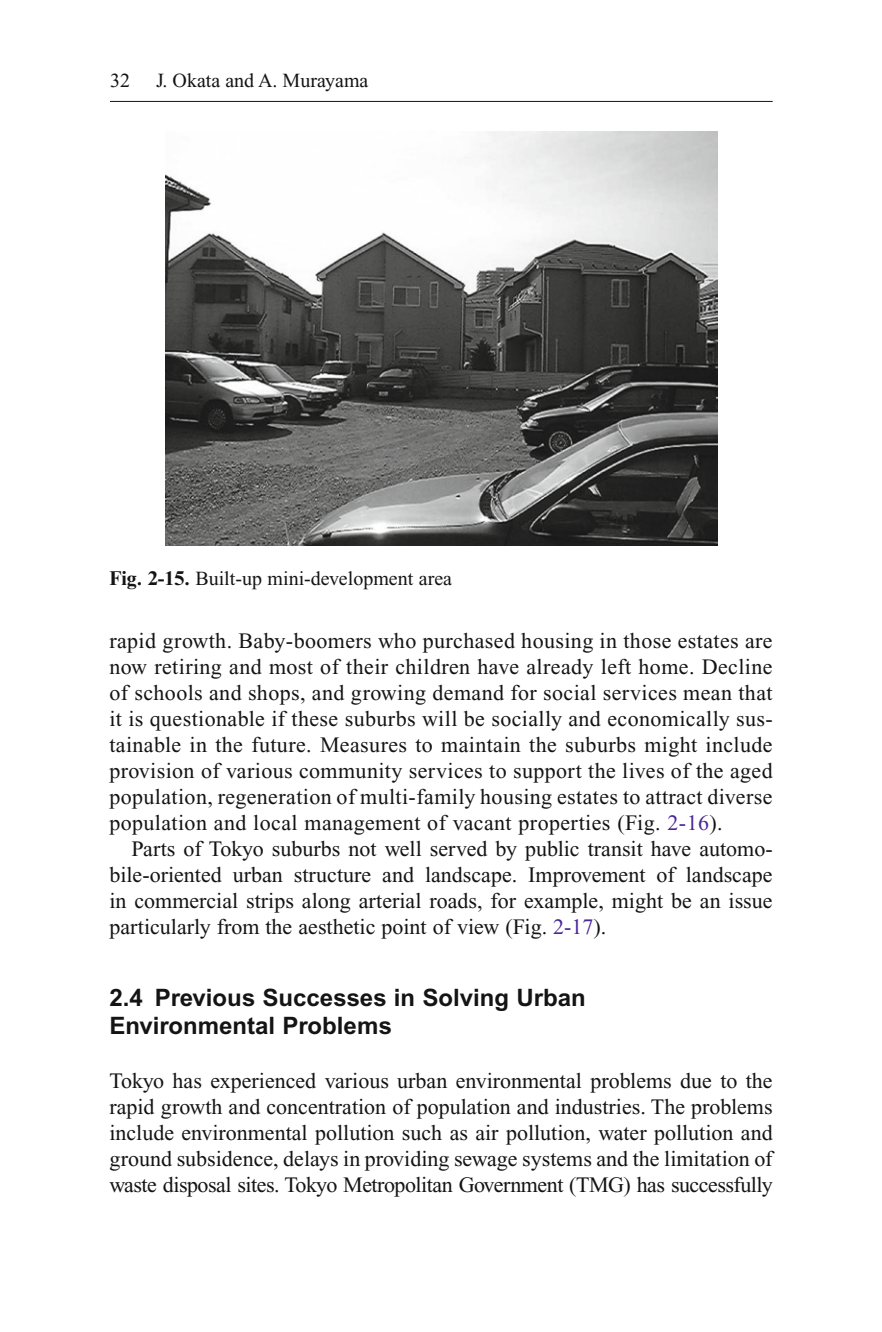
<style>
.page{position:relative;width:882px;height:1332px;background:#fff}
.page>*{position:absolute;margin:0;border:0;box-sizing:border-box;transform-origin:0 0}
.t1{font:700 24px/28px "Arial";color:#131413}
.t2{font:22px/26px "Times New Roman";color:#131413;text-align:justify}
.t3{font:20px "Times New Roman";color:#131413}
.s1{font-family:"Times NRMT";font-weight:700}
.s2{color:#49279a}
</style>
<div class="page">
<hr style="left:110px;top:101px;width:663px;height:1px;background:#131413">
<img style="left:165px;top:132px;width:552px;height:414px">
<p class="t3" style="left:110px;top:69px;width:21px">32</p>
<p class="t3" style="left:156px;top:69px;width:214px">J. Okata and A. Murayama</p>
<p class="t3" style="left:109px;top:568px;width:344px"><span class="s1">Fig. 2-15.</span> Built-up mini-development area</p>
<p class="t2" style="left:109px;top:628px;width:665px">rapid growth. Baby-boomers who purchased housing in those estates are now retiring and most of their children have already left home. Decline of schools and shops, and growing demand for social services mean that it is questionable if these suburbs will be socially and economically sus&shy;tainable in the future. Measures to maintain the suburbs might include provision of various community services to support the lives of the aged population, regeneration of multi-family housing estates to attract diverse population and local management of vacant properties (Fig. <span class="s2">2-16</span>).</p>
<p class="t2" style="left:109px;top:836px;width:665px;text-indent:22px">Parts of Tokyo suburbs not well served by public transit have automo&shy;bile-oriented urban structure and landscape. Improvement of landscape in commercial strips along arterial roads, for example, might be an issue particularly from the aesthetic point of view (Fig. <span class="s2">2-17</span>).</p>
<p class="t1" style="left:109px;top:983px;width:478px">2.4 Previous Successes in Solving Urban<br>Environmental Problems</p>
<p class="t2" style="left:109px;top:1068px;width:665px">Tokyo has experienced various urban environmental problems due to the rapid growth and concentration of population and industries. The problems include environmental pollution such as air pollution, water pollution and ground subsidence, delays in providing sewage systems and the limitation of waste disposal sites. Tokyo Metropolitan Government (TMG) has successfully</p>
</div>
